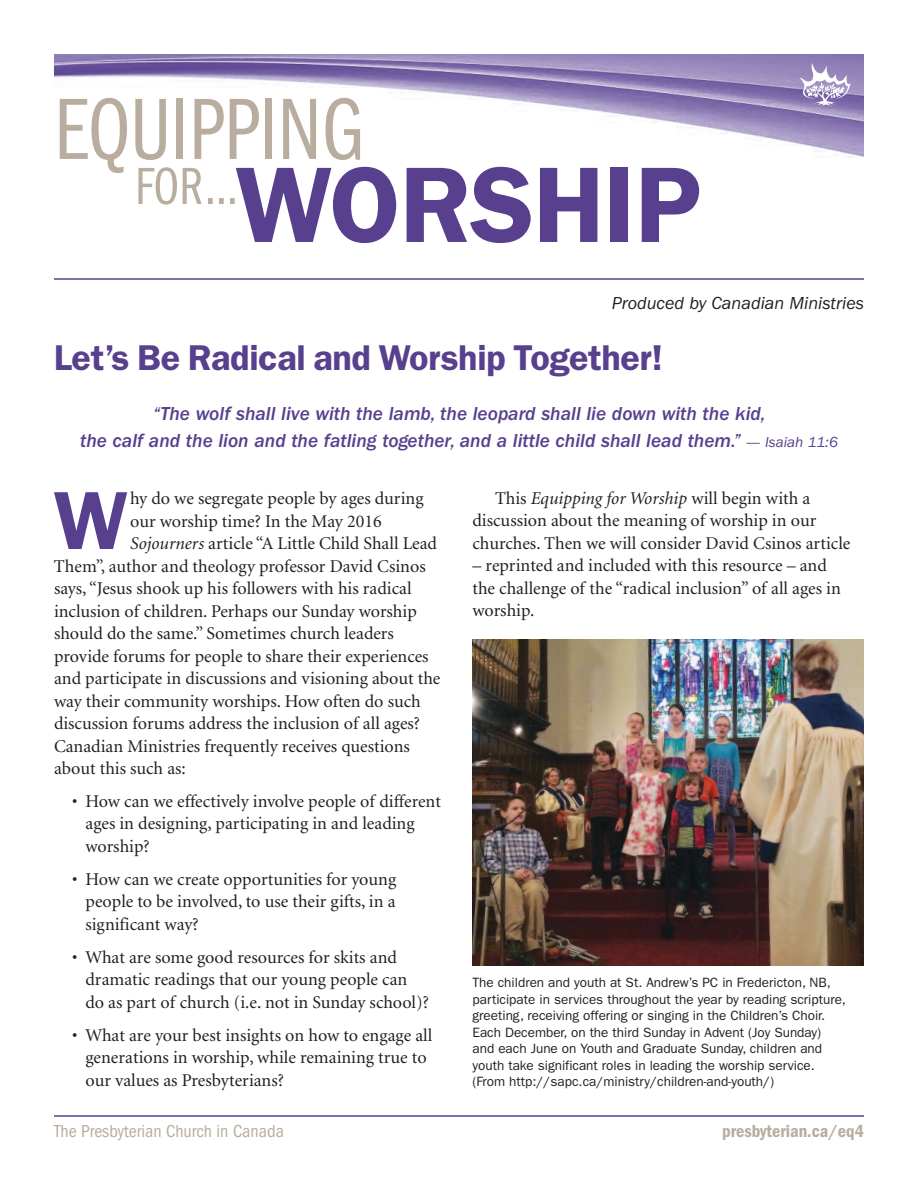
<style>
.page{position:relative;width:918px;height:1188px;background:#fff}
.page>*{position:absolute;margin:0;border:0;box-sizing:border-box;transform-origin:0 0}
.t1{font:600 108px "Franklin Gothic";letter-spacing:-.01em;color:#58408f}
.t2{font:90px "Franklin Gothic Book Cmpr";color:#b8ad9f}
.t3{font:600 82.8px "Franklin Gothic";color:#58408f}
.t4{font:54px "Franklin Gothic Book Cmpr";color:#b8ad9f}
.t5{font:600 36px "Franklin Gothic";letter-spacing:-.01em;color:#58408f}
.t6{font:italic 500 19.5px/27px "Franklin Gothic";color:#58408f;text-align:center}
.t7{font:18px/22.5px "Minion";color:#231f20}
.t8{font:condensed 18px "Franklin Gothic";color:#b8ad9f}
.t9{font:italic 18px "Franklin Gothic";color:#231f20}
.t10{font:600 condensed 18px "Franklin Gothic";color:#b8ad9f}
.t11{font:13.5px/16.5px "Franklin Gothic";color:#231f20}
.s1{font-weight:400;font-size:15px}
.s2{font-style:italic}
</style>
<div class="page">
<img style="left:54px;top:54px;width:810px;height:104px">
<hr style="left:54px;top:1115px;width:810px;height:2px;background:#58408f">
<hr style="left:54px;top:278px;width:810px;height:2px;background:#58408f">
<svg style="left:800px;top:63px;width:51px;height:43px"></svg>
<img style="left:472px;top:639px;width:392px;height:327px">
<h2 class="t2" style="left:54px;top:99px;width:311px">EQUIPPING</h2>
<h1 class="t1" style="left:236px;top:168px;width:468px">WORSHIP</h1>
<h3 class="t4" style="left:135px;top:168px;width:104px">FOR…</h3>
<p class="t9" style="left:612px;top:297px;width:254px">Produced by Canadian Ministries</p>
<h3 class="t5" style="left:54px;top:346px;width:610px">Let’s Be Radical and Worship Together!</h3>
<p class="t6" style="left:80px;top:402px;width:759px">“The wolf shall live with the lamb, the leopard shall lie down with the kid,<br>the calf and the lion and the fatling together, and a little child shall lead them.” <span class="s1">— Isaiah 11:6</span></p>
<h3 class="t3" style="left:54px;top:492px;width:76px">W</h3>
<p class="t7" style="left:130px;top:488px;width:295px">hy do we segregate people by ages during</p>
<p class="t7" style="left:130px;top:511px;width:253px">our worship time? In the May 2016</p>
<p class="t7" style="left:130px;top:533px;width:308px"><span class="s2">Sojourners</span> article “A Little Child Shall Lead</p>
<p class="t7" style="left:54px;top:556px;width:373px">Them”, author and theology professor David Csinos</p>
<p class="t7" style="left:54px;top:578px;width:359px">says, “Jesus shook up his followers with his radical</p>
<p class="t7" style="left:54px;top:601px;width:364px">inclusion of children. Perhaps our Sunday worship</p>
<p class="t7" style="left:54px;top:623px;width:341px">should do the same.” Sometimes church leaders</p>
<p class="t7" style="left:54px;top:646px;width:376px">provide forums for people to share their experiences</p>
<p class="t7" style="left:54px;top:668px;width:388px">and participate in discussions and visioning about the</p>
<p class="t7" style="left:54px;top:691px;width:368px">way their community worships. How often do such</p>
<p class="t7" style="left:54px;top:713px;width:368px">discussion forums address the inclusion of all ages?</p>
<p class="t7" style="left:54px;top:736px;width:357px">Canadian Ministries frequently receives questions</p>
<p class="t7" style="left:54px;top:758px;width:133px">about this such as:</p>
<p class="t7" style="left:86px;top:791px;width:357px;text-indent:-14px">• How can we effectively involve people of different ages in designing, participating in and leading worship?</p>
<p class="t7" style="left:86px;top:869px;width:312px;text-align:justify;text-indent:-13px">• How can we create opportunities for young people to be involved, to use their gifts, in a significant way?</p>
<p class="t7" style="left:86px;top:947px;width:345px;text-indent:-13px">• What are some good resources for skits and dramatic readings that our young people can do as part of church (i.e. not in Sunday school)?</p>
<p class="t7" style="left:86px;top:1025px;width:348px;text-indent:-13px">• What are your best insights on how to engage all generations in worship, while remaining true to our values as Presbyterians?</p>
<p class="t7" style="left:473px;top:488px;width:379px;text-indent:22px">This <span class="s2">Equipping for Worship</span> will begin with a discussion about the meaning of worship in our churches. Then we will consider David Csinos article</p>
<p class="t7" style="left:473px;top:556px;width:370px">– reprinted and included with this resource – and the challenge of the “radical inclusion” of all ages in worship.</p>
<p class="t11" style="left:472px;top:976px;width:375px">The children and youth at St. Andrew’s PC in Fredericton, NB, participate in services throughout the year by reading scripture, greeting, receiving offering or singing in the Children’s Choir.<br>Each December, on the third Sunday in Advent (Joy Sunday) and each June on Youth and Graduate Sunday, children and youth take significant roles in leading the worship service. (From http://sapc.ca/ministry/children-and-youth/)</p>
<p class="t8" style="left:54px;top:1125px;width:231px">The Presbyterian Church in Canada</p>
<p class="t10" style="left:722px;top:1125px;width:143px">presbyterian.ca/eq4</p>
</div>
